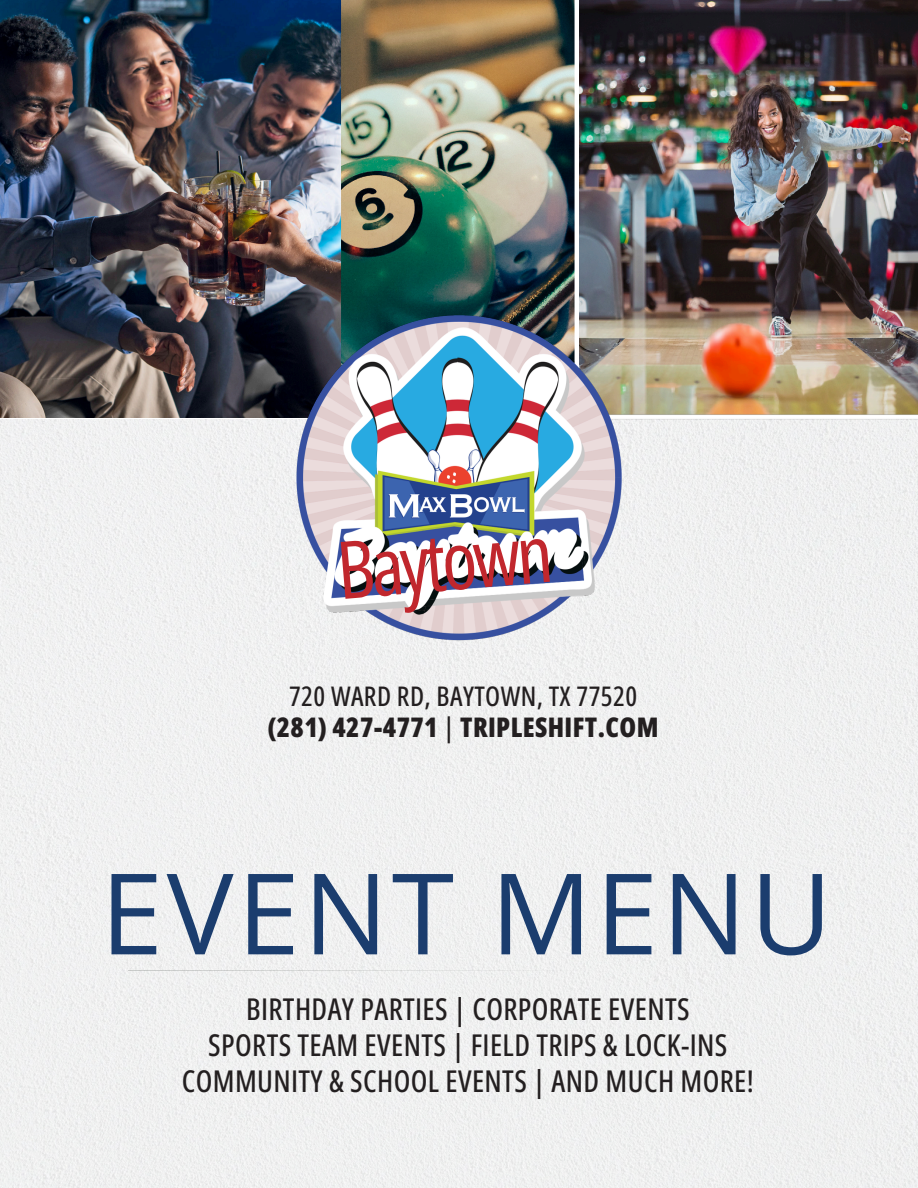
<style>
.page{position:relative;width:918px;height:1188px;background:#fff}
.page>*{position:absolute;margin:0;border:0;box-sizing:border-box;transform-origin:0 0}
.t1{font:112.5px "Open Sans";letter-spacing:.03em;color:#1b3d6e}
.t2{font:79.8px "Open Sans Condensed";color:#c1272d}
.t3{font:500 30px/36px "Open Sans Condensed";letter-spacing:.015em;color:#231f20;text-align:center}
.t4{font:800 27px/31.5px "Open Sans Condensed";letter-spacing:.015em;color:#231f20;text-align:center}
.s1{font-weight:500}
</style>
<div class="page">
<div style="left:0;top:419px;width:918px;height:769px;background:#f0f1f1"></div>
<img style="left:0;top:0;width:289px;height:417px">
<hr style="left:128px;top:971px;width:661px;height:1px;background:#595e5a">
<img style="left:289px;top:0;width:629px;height:647px">
<p class="t2" style="left:332px;top:515px;width:217px;rotate:-5deg">Baytown</p>
<h1 class="t4" style="left:268px;top:680px;width:393px"><span class="s1">720 WARD RD, BAYTOWN, TX 77520 </span>(281) 427-4771 <span class="s1">|</span> TRIPLESHIFT.COM</h1>
<p class="t1" style="left:100px;top:834px;width:733px">EVENT MENU</p>
<p class="t3" style="left:182px;top:990px;width:574px">BIRTHDAY PARTIES | CORPORATE EVENTS<br>SPORTS TEAM EVENTS | FIELD TRIPS &amp; LOCK-INS<br>COMMUNITY &amp; SCHOOL EVENTS | AND MUCH MORE!</p>
</div>
